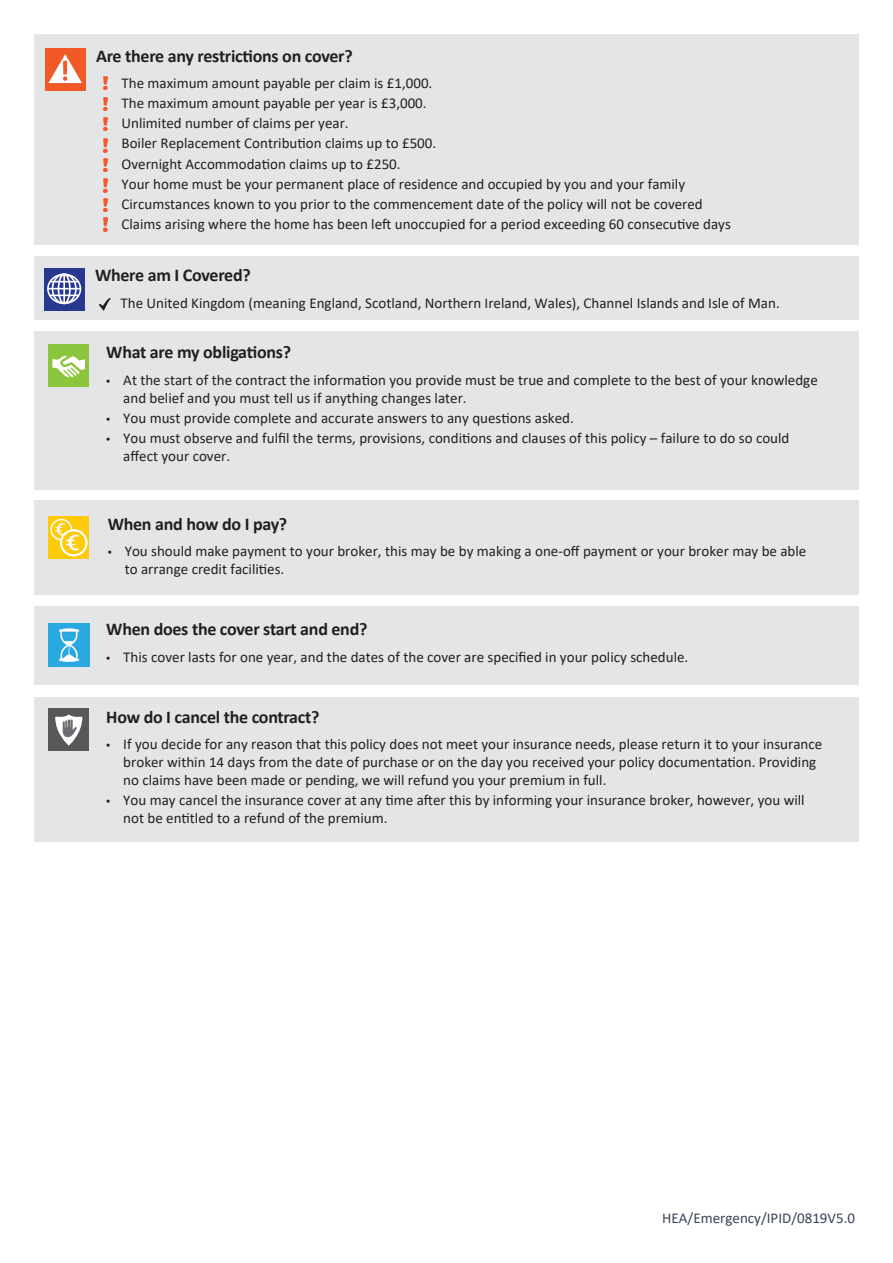
<style>
.page{position:relative;width:893px;height:1263px;background:#fff}
.page>*{position:absolute;margin:0;border:0;box-sizing:border-box;transform-origin:0 0}
.Cover_subhead{font:700 18px "Calibri";letter-spacing:-.015em;color:#231f20}
.Cover_plain_bodytext{font:15px/18px "Calibri";color:#231f20}
.t1{font:15px "Calibri";color:#3a4357}
.s1{font-family:"Myriad Pro";font-size:14.7px}
</style>
<div class="page">
<div style="left:34px;top:331px;width:825px;height:159px;background:#e4e5e7"></div>
<div style="left:48px;top:344px;width:41px;height:42px;background:#8bc63e"></div>
<svg style="left:52px;top:355px;width:33px;height:22px"></svg>
<div style="left:34px;top:501px;width:825px;height:94px;background:#e4e5e7"></div>
<div style="left:48px;top:516px;width:41px;height:43px;background:#feca0a"></div>
<div style="left:50px;top:519px;width:22px;height:21px;border:2px solid #fff;border-radius:50%"></div>
<svg style="left:61px;top:530px;width:25px;height:25px"></svg>
<div style="left:60px;top:529px;width:28px;height:27px;border:2px solid #fff;border-radius:50%"></div>
<svg style="left:54px;top:522px;width:26px;height:30px"></svg>
<div style="left:34px;top:607px;width:825px;height:78px;background:#e4e5e7"></div>
<img style="left:48px;top:624px;width:41px;height:42px">
<div style="left:34px;top:697px;width:825px;height:144px;background:#e4e5e7"></div>
<div style="left:48px;top:708px;width:41px;height:42px;background:#57585a"></div>
<svg style="left:55px;top:714px;width:27px;height:31px"></svg>
<div style="left:34px;top:256px;width:825px;height:64px;background:#e4e5e7"></div>
<svg style="left:44px;top:268px;width:41px;height:43px"></svg>
<div style="left:47px;top:274px;width:34px;height:30px;border:2px solid #fff;border-radius:50%"></div>
<div style="left:52px;top:274px;width:25px;height:30px;border:2px solid #fff;border-radius:50%"></div>
<div style="left:58px;top:274px;width:13px;height:30px;border:2px solid #fff;border-radius:50%"></div>
<hr style="left:63px;top:274px;width:2px;height:30px;background:#fff">
<svg style="left:50px;top:281px;width:29px;height:1px"></svg>
<svg style="left:50px;top:295px;width:29px;height:1px"></svg>
<hr style="left:48px;top:288px;width:32px;height:1px;background:#fff">
<svg style="left:100px;top:298px;width:10px;height:12px"></svg>
<div style="left:34px;top:34px;width:825px;height:210px;background:#e4e5e7"></div>
<div style="left:45px;top:48px;width:41px;height:43px;background:#f15929"></div>
<svg style="left:48px;top:54px;width:34px;height:29px"></svg>
<img style="left:104px;top:76px;width:3px;height:14px">
<img style="left:104px;top:97px;width:3px;height:14px">
<img style="left:104px;top:117px;width:3px;height:14px">
<svg style="left:104px;top:139px;width:3px;height:13px"></svg>
<svg style="left:104px;top:159px;width:3px;height:13px"></svg>
<svg style="left:104px;top:179px;width:3px;height:13px"></svg>
<img style="left:104px;top:198px;width:3px;height:14px">
<svg style="left:103px;top:218px;width:4px;height:13px"></svg>
<p class="Cover_subhead" style="left:96px;top:43px;width:258px">Are there any restrictions on cover?</p>
<p class="Cover_plain_bodytext" style="left:122px;top:74px;width:312px">The maximum amount payable per claim is £1,000.</p>
<p class="Cover_plain_bodytext" style="left:122px;top:94px;width:307px">The maximum amount payable per year is £3,000.</p>
<p class="Cover_plain_bodytext" style="left:122px;top:114px;width:229px">Unlimited number of claims per year.</p>
<p class="Cover_plain_bodytext" style="left:122px;top:134px;width:316px">Boiler Replacement Contribution claims up to £500.</p>
<p class="Cover_plain_bodytext" style="left:122px;top:154px;width:281px">Overnight Accommodation claims up to £250.</p>
<p class="Cover_plain_bodytext" style="left:122px;top:174px;width:565px">Your home must be your permanent place of residence and occupied by you and your family</p>
<p class="Cover_plain_bodytext" style="left:122px;top:194px;width:583px">Circumstances known to you prior to the commencement date of the policy will not be covered</p>
<p class="Cover_plain_bodytext" style="left:122px;top:215px;width:611px">Claims arising where the home has been left unoccupied for a period exceeding 60 consecutive days</p>
<p class="Cover_subhead" style="left:95px;top:263px;width:157px">Where am I Covered?</p>
<p class="Cover_plain_bodytext" style="left:121px;top:294px;width:661px">The United Kingdom (meaning England, Scotland, Northern Ireland, Wales), Channel Islands and Isle of Man.</p>
<p class="Cover_subhead" style="left:106px;top:339px;width:186px">What are my obligations?</p>
<p class="Cover_plain_bodytext" style="left:123px;top:370px;width:696px;text-indent:-17px"><span class="s1">•</span> At the start of the contract the information you provide must be true and complete to the best of your knowledge and belief and you must tell us if anything changes later.</p>
<p class="Cover_plain_bodytext" style="left:106px;top:408px;width:469px"><span class="s1">•</span> You must provide complete and accurate answers to any questions asked.</p>
<p class="Cover_plain_bodytext" style="left:123px;top:429px;width:668px;text-indent:-17px"><span class="s1">•</span> You must observe and fulfil the terms, provisions, conditions and clauses of this policy – failure to do so could affect your cover.</p>
<p class="Cover_subhead" style="left:108px;top:511px;width:181px">When and how do I pay?</p>
<p class="Cover_plain_bodytext" style="left:125px;top:542px;width:683px;text-indent:-17px"><span class="s1">•</span> You should make payment to your broker, this may be by making a one-off payment or your broker may be able to arrange credit facilities.</p>
<p class="Cover_subhead" style="left:106px;top:617px;width:263px">When does the cover start and end?</p>
<p class="Cover_plain_bodytext" style="left:106px;top:647px;width:583px"><span class="s1">•</span> This cover lasts for one year, and the dates of the cover are specified in your policy schedule.</p>
<p class="Cover_subhead" style="left:106px;top:704px;width:215px">How do I cancel the contract?</p>
<p class="Cover_plain_bodytext" style="left:123px;top:735px;width:700px;text-indent:-17px"><span class="s1">•</span> If you decide for any reason that this policy does not meet your insurance needs, please return it to your insurance broker within 14 days from the date of purchase or on the day you received your policy documentation. Providing no claims have been made or pending, we will refund you your premium in full.</p>
<p class="Cover_plain_bodytext" style="left:123px;top:791px;width:683px;text-indent:-17px"><span class="s1">•</span> You may cancel the insurance cover at any time after this by informing your insurance broker, however, you will not be entitled to a refund of the premium.</p>
<p class="t1" style="left:662px;top:1208px;width:194px">HEA/Emergency/IPID/0819V5.0</p>
</div>
